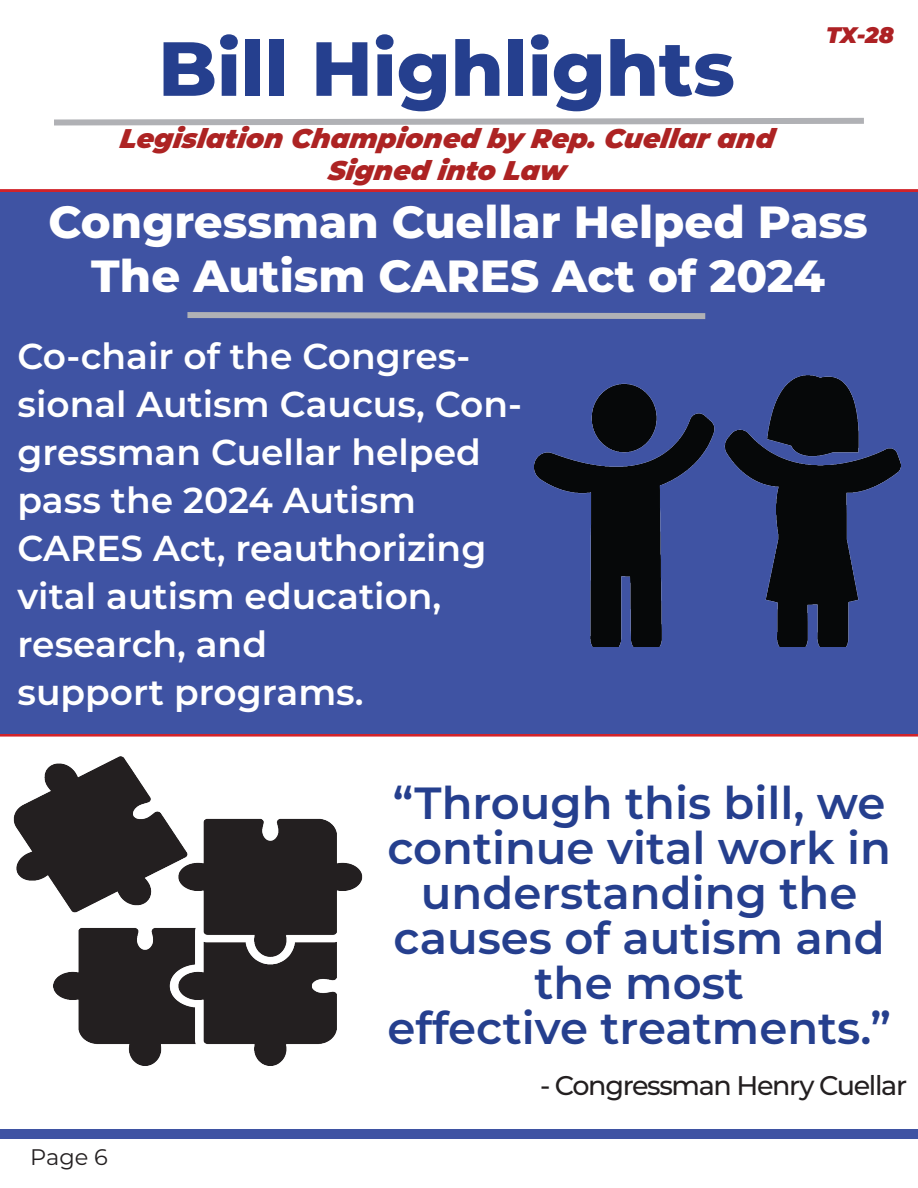
<style>
.page{position:relative;width:918px;height:1188px;background:#fff}
.page>*{position:absolute;margin:0;border:0;box-sizing:border-box;transform-origin:0 0}
.t1{font:800 76.5px "Montserrat";color:#253f8e}
.t2{font:600 45px/45px "Montserrat";color:#253f8e;text-align:center}
.t3{font:800 45px/54px "Montserrat";color:#fff;text-align:center}
.t4{font:600 36px/48px "Montserrat";color:#fff}
.t5{font:italic 900 27px "Montserrat";color:#ad2323}
.t6{font:500 27px "Montserrat";letter-spacing:-.05em;color:#231f20}
.t7{font:22.5px "Montserrat";color:#231f20}
.t8{font:italic 900 22.5px "Montserrat";color:#ad2124}
</style>
<div class="page">
<img style="left:13px;top:756px;width:350px;height:309px">
<svg style="left:54px;top:117px;width:810px;height:9px"></svg>
<div style="left:0;top:192px;width:918px;height:542px;background:#3f53a3"></div>
<div style="left:0;top:1129px;width:918px;height:10px;background:#3f53a3"></div>
<svg style="left:187px;top:312px;width:519px;height:8px"></svg>
<img style="left:535px;top:376px;width:365px;height:271px">
<p class="t1" style="left:158px;top:13px;width:578px">Bill Highlights</p>
<p class="t5" style="left:119px;top:118px;width:656px">Legislation Championed by Rep. Cuellar and</p>
<p class="t5" style="left:327px;top:150px;width:244px">Signed into Law</p>
<p class="t8" style="left:826px;top:18px;width:69px">TX-28</p>
<p class="t3" style="left:49px;top:192px;width:821px">Congressman Cuellar Helped Pass<br>The Autism CARES Act of 2024</p>
<p class="t4" style="left:18px;top:330px;width:506px">Co-chair of the Congres&shy;sional Autism Caucus, Con&shy;gressman Cuellar helped pass the 2024 Autism<br>CARES Act, reauthorizing vital autism education,</p>
<p class="t4" style="left:18px;top:618px;width:251px">research, and</p>
<p class="t4" style="left:18px;top:666px;width:348px">support programs.</p>
<p class="t7" style="left:30px;top:1141px;width:79px">Page 6</p>
<p class="t2" style="left:387px;top:779px;width:505px">“Through this bill, we continue vital work in understanding the</p>
<p class="t2" style="left:394px;top:914px;width:493px">causes of autism and the most</p>
<p class="t2" style="left:387px;top:1004px;width:505px">effective treatments.”</p>
<p class="t6" style="left:540px;top:1067px;width:369px">- Congressman Henry Cuellar</p>
</div>
